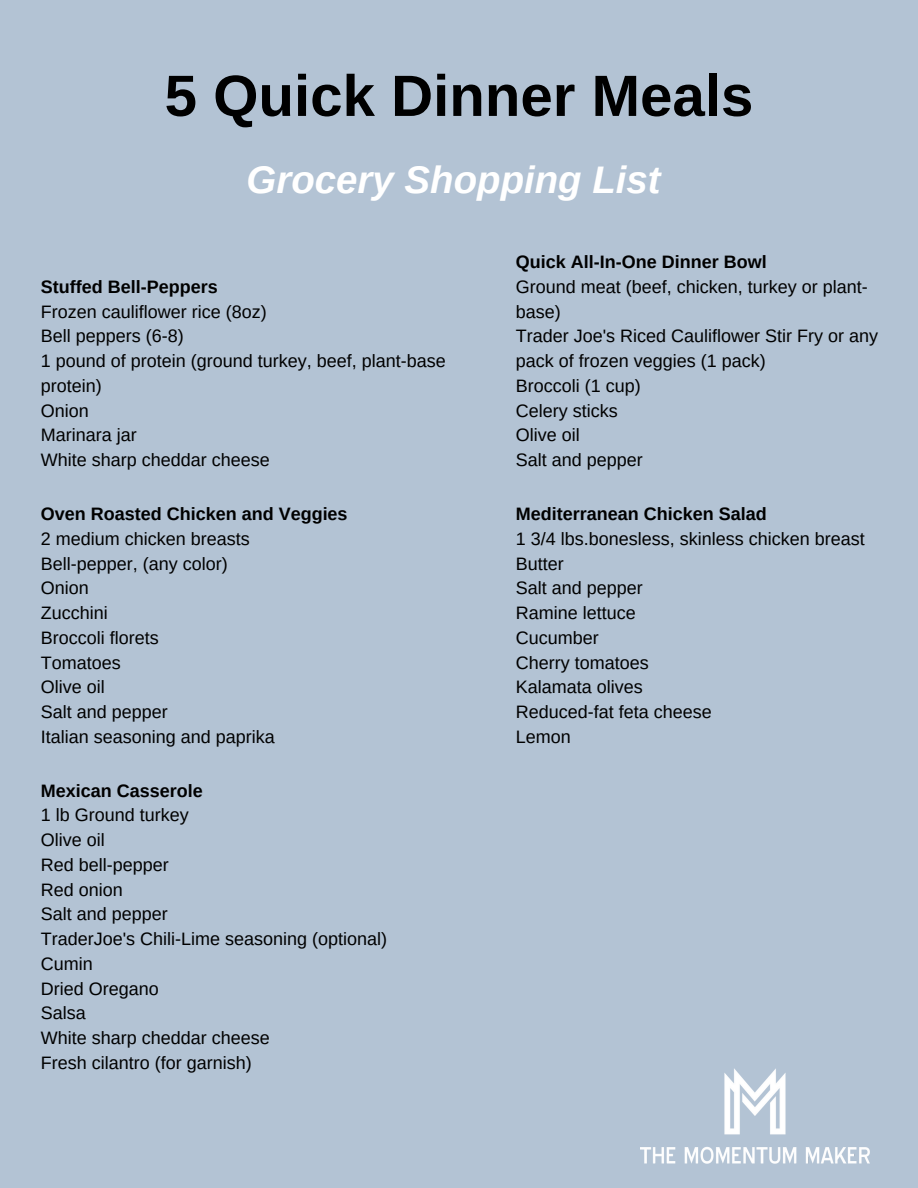
<style>
.page{position:relative;width:918px;height:1188px;background:#b3c3d4}
.page>*{position:absolute;margin:0;border:0;box-sizing:border-box;transform-origin:0 0}
.t1{font:700 58.2px "Arimo";color:#000}
.t2{font:italic 700 38.4px "Arimo";color:#fff}
.t3{font:18px/24.8px "Arimo";color:#000}
.t4{font:700 18px "Arimo";color:#000}
</style>
<div class="page">
<img style="left:640px;top:1069px;width:230px;height:94px">
<h1 class="t1" style="left:165px;top:63px;width:590px">5 Quick Dinner Meals</h1>
<h2 class="t2" style="left:247px;top:159px;width:416px">Grocery Shopping List</h2>
<p class="t4" style="left:41px;top:277px;width:178px">Stuffed Bell-Peppers</p>
<p class="t3" style="left:41px;top:299px;width:406px">Frozen cauliflower rice (8oz)<br>Bell peppers (6-8)<br>1 pound of protein (ground turkey, beef, plant-base protein)<br>Onion<br>Marinara jar<br>White sharp cheddar cheese</p>
<p class="t4" style="left:41px;top:504px;width:308px">Oven Roasted Chicken and Veggies</p>
<p class="t3" style="left:41px;top:526px;width:235px">2 medium chicken breasts<br>Bell-pepper, (any color)<br>Onion<br>Zucchini<br>Broccoli florets<br>Tomatoes<br>Olive oil<br>Salt and pepper<br>Italian seasoning and paprika</p>
<p class="t4" style="left:41px;top:780px;width:163px">Mexican Casserole</p>
<p class="t3" style="left:41px;top:803px;width:348px">1 lb Ground turkey<br>Olive oil<br>Red bell-pepper<br>Red onion<br>Salt and pepper<br>TraderJoe's Chili-Lime seasoning (optional)<br>Cumin<br>Dried Oregano<br>Salsa<br>White sharp cheddar cheese<br>Fresh cilantro (for garnish)</p>
<p class="t4" style="left:516px;top:252px;width:252px">Quick All-In-One Dinner Bowl</p>
<p class="t3" style="left:516px;top:274px;width:364px">Ground meat (beef, chicken, turkey or plant&shy;base)<br>Trader Joe's Riced Cauliflower Stir Fry or any pack of frozen veggies (1 pack)<br>Broccoli (1 cup)<br>Celery sticks<br>Olive oil<br>Salt and pepper</p>
<p class="t4" style="left:516px;top:504px;width:252px">Mediterranean Chicken Salad</p>
<p class="t3" style="left:516px;top:526px;width:350px">1 3/4 lbs.bonesless, skinless chicken breast<br>Butter<br>Salt and pepper<br>Ramine lettuce<br>Cucumber<br>Cherry tomatoes<br>Kalamata olives<br>Reduced-fat feta cheese<br>Lemon</p>
</div>
